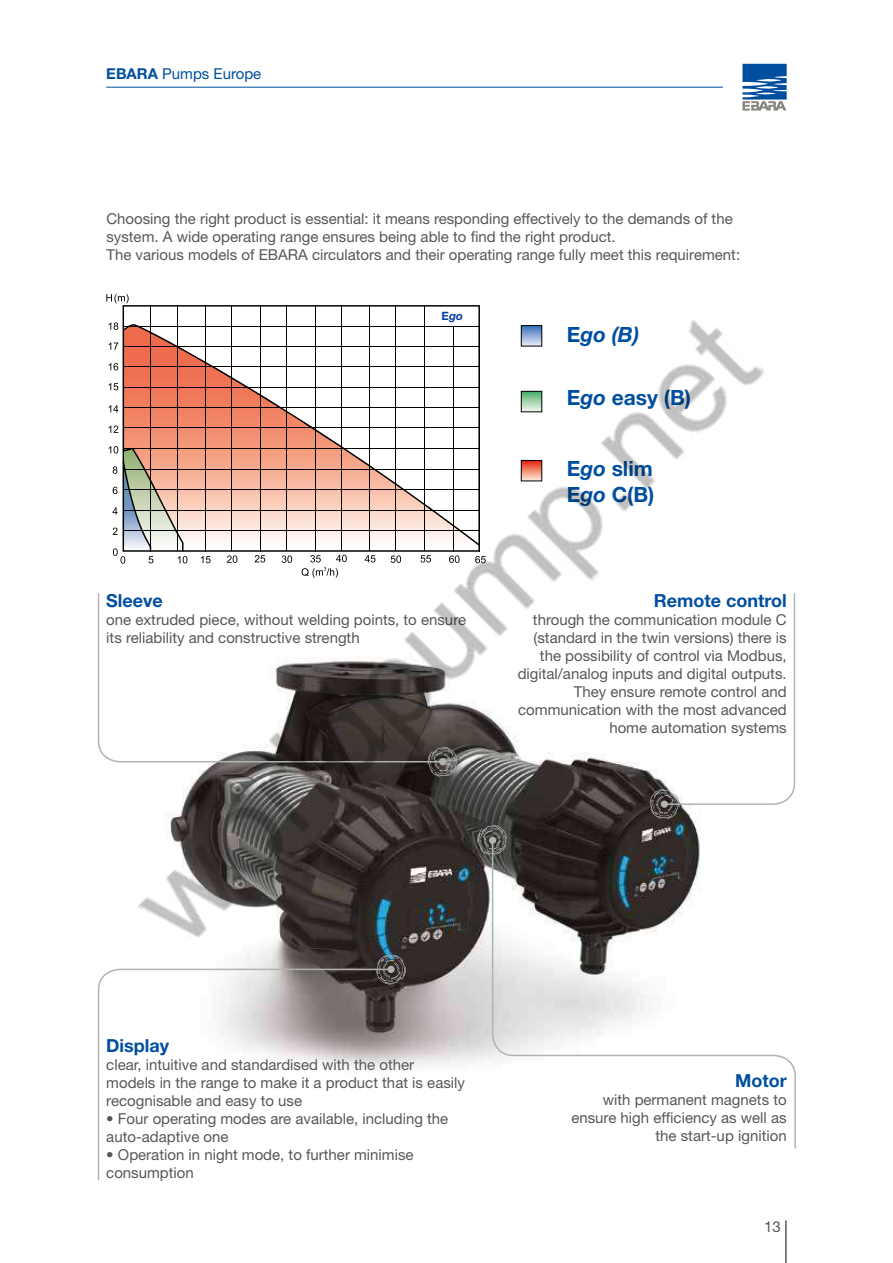
<style>
.page{position:relative;width:893px;height:1263px;background:#fff}
.page>*{position:absolute;margin:0;border:0;box-sizing:border-box;transform-origin:0 0}
.t1{font:700 21px/25.2px "Helvetica Neue";color:#004f9f}
.t2{font:italic 700 21px "Helvetica Neue";color:#004f9f}
.t3{font:700 18px "Helvetica Neue";color:#004f9f}
.t4{font:15px/18px "Helvetica Neue";color:#575756}
.t5{font:15px "Helvetica Neue";color:#004f9f}
.t6{font:italic 700 11.4px "Helvetica Neue";color:#003da6}
.s1{font-weight:700}
.s2{font-style:normal}
.s3{font-style:italic}
</style>
<div class="page">
<hr style="left:785px;top:1220px;width:2px;height:43px;background:#575756">
<svg style="left:742px;top:64px;width:45px;height:47px;background:#5786b5"></svg>
<hr style="left:106px;top:87px;width:617px;height:1px;background:#004f9f">
<img style="left:392px;top:970px;width:99px;height:98px">
<svg style="left:392px;top:970px;width:14px;height:14px"></svg>
<svg style="left:491px;top:970px;width:305px;height:179px"></svg>
<svg style="left:97px;top:593px;width:9px;height:165px"></svg>
<svg style="left:97px;top:970px;width:295px;height:211px"></svg>
<svg style="left:387px;top:966px;width:8px;height:7px"></svg>
<svg style="left:784px;top:593px;width:12px;height:209px"></svg>
<img style="left:106px;top:294px;width:678px;height:676px">
<p class="t5" style="left:106px;top:65px;width:157px"><span class="s1">EBARA</span> Pumps Europe</p>
<p class="t4" style="left:106px;top:210px;width:635px">Choosing the right product is essential: it means responding effectively to the demands of the system. A wide operating range ensures being able to find the right product.<br>The various models of EBARA circulators and their operating range fully meet this requirement:</p>
<p class="t6" style="left:442px;top:309px;width:23px"><span class="s2">E</span>go</p>
<p class="t3" style="left:106px;top:590px;width:58px">Sleeve</p>
<p class="t4" style="left:106px;top:611px;width:361px">one extruded piece, without welding points, to ensure its reliability and constructive strength</p>
<h1 class="t2" style="left:567px;top:321px;width:74px"><span class="s2">E</span>go (B)</h1>
<h1 class="t1" style="left:567px;top:384px;width:126px">E<span class="s3">go</span> easy (B)</h1>
<h1 class="t1" style="left:567px;top:456px;width:89px">E<span class="s3">go</span> slim<br>E<span class="s3">go</span> C(B)</h1>
<p class="t3" style="left:654px;top:590px;width:134px">Remote control</p>
<p class="t4" style="left:518px;top:611px;width:270px;text-align:right">through the communication module C (standard in the twin versions) there is the possibility of control via Modbus, digital/analog inputs and digital outputs.<br>They ensure remote control and communication with the most advanced home automation systems</p>
<p class="t3" style="left:106px;top:1034px;width:64px">Display</p>
<p class="t4" style="left:106px;top:1055px;width:360px">clear, intuitive and standardised with the other models in the range to make it a product that is easily recognisable and easy to use</p>
<p class="t4" style="left:106px;top:1109px;width:344px">• Four operating modes are available, including the auto-adaptive one</p>
<p class="t4" style="left:106px;top:1145px;width:309px">• Operation in night mode, to further minimise consumption</p>
<p class="t3" style="left:735px;top:1070px;width:53px">Motor</p>
<p class="t4" style="left:571px;top:1091px;width:217px;text-align:right">with permanent magnets to ensure high efficiency as well as the start-up ignition</p>
<p class="t4" style="left:764px;top:1218px;width:18px">13</p>
</div>
